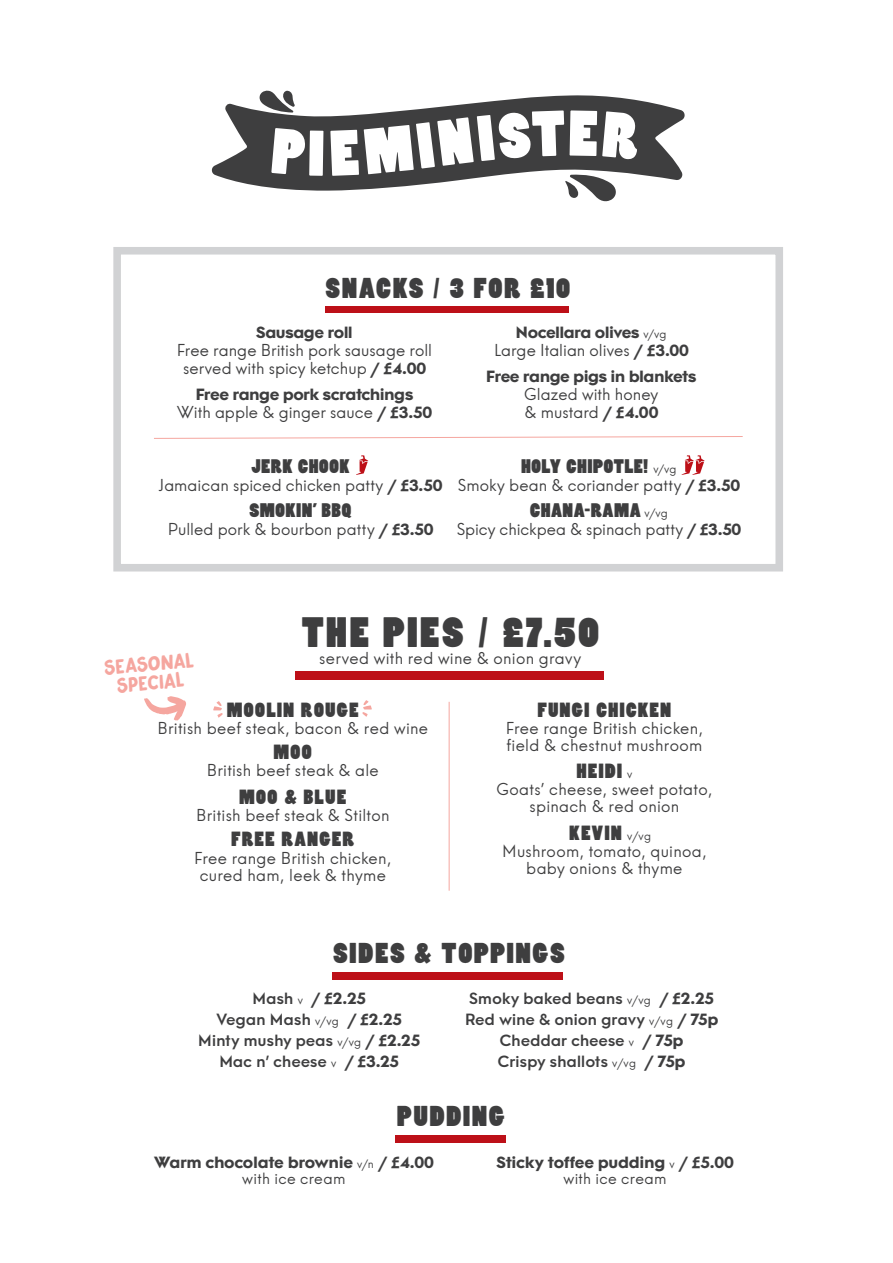
<style>
.page{position:relative;width:893px;height:1263px;background:#fff}
.page>*{position:absolute;margin:0;border:0;box-sizing:border-box;transform-origin:0 0}
.t1{font:40.95px "Pieplar";letter-spacing:.04em;color:#3e3e3f}
.t2{font:27.6px "Pieplar";letter-spacing:.04em;color:#3e3e3f}
.t3{font:20.55px/18.9px "Wild Youth";color:#f5a69f;text-align:center}
.t4{font:19.8px "Pieplar";letter-spacing:.04em;color:#3e3e3f}
.t5{font:18.9px "Pieplar";letter-spacing:.005em;color:#3e3e3f}
.t6{font:16.05px/17.1px "Neo Hans";letter-spacing:.015em;color:#3e3e3f;text-align:center}
.t7{font:16.05px "Neo Hans";letter-spacing:-.005em;color:#3e3e3f}
.t8{font:500 15.15px/20.9px "Neo Hans";letter-spacing:.02em;color:#3e3e3f;text-align:center}
.t9{font:700 15.15px/16px "Neo Hans";letter-spacing:.01em;color:#3e3e3f;text-align:center}
.s1{font-weight:700;font-size:15.15px}
.s2{font-weight:400;font-size:11.4px}
.s3{font-family:"Neo Hans";font-size:11.4px}
.s4{font-weight:700}
.s5{font-weight:400}
</style>
<div class="page">
<div style="left:332px;top:972px;width:230px;height:8px;background:#bd1018"></div>
<div style="left:395px;top:1135px;width:110px;height:8px;background:#bd1018"></div>
<svg style="left:154px;top:436px;width:589px;height:3px"></svg>
<div style="left:113px;top:247px;width:670px;height:324px;border:8px solid #d1d2d4"></div>
<div style="left:325px;top:306px;width:244px;height:7px;background:#bd1018"></div>
<svg style="left:681px;top:455px;width:24px;height:20px"></svg>
<svg style="left:356px;top:455px;width:12px;height:20px"></svg>
<div style="left:295px;top:671px;width:308px;height:9px;background:#bd1018"></div>
<svg style="left:144px;top:696px;width:42px;height:25px"></svg>
<svg style="left:363px;top:700px;width:9px;height:17px"></svg>
<svg style="left:213px;top:701px;width:9px;height:17px"></svg>
<hr style="left:449px;top:702px;width:1px;height:189px;background:#f5a69f">
<svg style="left:211px;top:90px;width:474px;height:112px"></svg>
<h2 class="t2" style="left:325px;top:269px;width:247px">SNACKS / 3 FOR £10</h2>
<p class="t9" style="left:256px;top:325px;width:98px">Sausage roll</p>
<p class="t6" style="left:177px;top:342px;width:257px;line-height:18px">Free range British pork sausage roll served with spicy ketchup <span class="s1">/ £4.00</span></p>
<p class="t9" style="left:196px;top:387px;width:219px">Free range pork scratchings</p>
<p class="t6" style="left:177px;top:404px;width:257px">With apple &amp; ginger sauce <span class="s1">/ £3.50</span></p>
<p class="t9" style="left:516px;top:325px;width:152px">Nocellara olives <span class="s2">v/vg</span></p>
<p class="t6" style="left:494px;top:342px;width:196px">Large Italian olives <span class="s1">/ £3.00</span></p>
<p class="t9" style="left:486px;top:369px;width:212px">Free range pigs in blankets</p>
<p class="t6" style="left:524px;top:385px;width:136px;line-height:18px;text-align:left">Glazed with honey &amp; mustard <span class="s1">/ £4.00</span></p>
<p class="t5" style="left:251px;top:453px;width:100px">JERK CHOOK</p>
<p class="t6" style="left:159px;top:477px;width:285px">Jamaican spiced chicken patty <span class="s1">/ £3.50</span></p>
<p class="t5" style="left:249px;top:497px;width:104px">SMOKIN' BBQ</p>
<p class="t6" style="left:168px;top:521px;width:267px">Pulled pork &amp; bourbon patty <span class="s1">/ £3.50</span></p>
<p class="t5" style="left:521px;top:453px;width:157px">HOLY CHIPOTLE! <span class="s3">v/vg</span></p>
<p class="t6" style="left:458px;top:477px;width:284px">Smoky bean &amp; coriander patty <span class="s1">/ £3.50</span></p>
<p class="t5" style="left:530px;top:497px;width:139px">CHANA-RAMA <span class="s3">v/vg</span></p>
<p class="t7" style="left:457px;top:519px;width:286px">Spicy chickpea &amp; spinach patty <span class="s1">/ £3.50</span></p>
<p class="t3" style="left:103px;top:657px;width:92px;rotate:-5deg">SEASONAL<br>SPECIAL</p>
<h1 class="t1" style="left:301px;top:604px;width:300px">THE PIES / £7.50</h1>
<p class="t6" style="left:319px;top:651px;width:264px">served with red wine &amp; onion gravy</p>
<p class="t4" style="left:227px;top:696px;width:133px">MOOLIN ROUGE</p>
<p class="t6" style="left:158px;top:720px;width:272px">British beef steak, bacon &amp; red wine</p>
<p class="t4" style="left:274px;top:738px;width:40px">MOO</p>
<p class="t6" style="left:207px;top:762px;width:174px">British beef steak &amp; ale</p>
<p class="t4" style="left:239px;top:783px;width:109px">MOO &amp; BLUE</p>
<p class="t6" style="left:196px;top:807px;width:195px">British beef steak &amp; Stilton</p>
<p class="t4" style="left:231px;top:826px;width:125px">FREE RANGER</p>
<p class="t6" style="left:194px;top:850px;width:199px">Free range British chicken, cured ham, leek &amp; thyme</p>
<p class="t4" style="left:537px;top:696px;width:135px">FUNGI CHICKEN</p>
<p class="t6" style="left:506px;top:720px;width:199px;text-align:left">Free range British chicken, field &amp; chestnut mushroom</p>
<p class="t4" style="left:576px;top:758px;width:58px">HEIDI <span class="s3">v</span></p>
<p class="t6" style="left:496px;top:781px;width:217px">Goats’ cheese, sweet potato, spinach &amp; red onion</p>
<p class="t4" style="left:569px;top:819px;width:83px">KEVIN <span class="s3">v/vg</span></p>
<p class="t6" style="left:502px;top:843px;width:206px">Mushroom, tomato, quinoa, baby onions &amp; thyme</p>
<h2 class="t2" style="left:333px;top:934px;width:234px">SIDES &amp; TOPPINGS</h2>
<p class="t8" style="left:198px;top:989px;width:223px">Mash <span class="s2">v</span> <span class="s4">/ £2.25<br></span>Vegan Mash <span class="s2">v/vg</span> <span class="s4">/ £2.25<br></span>Minty mushy peas <span class="s2">v/vg</span> <span class="s4">/ £2.25<br></span>Mac n’ cheese <span class="s2">v</span> <span class="s4">/ £3.25</span></p>
<p class="t8" style="left:465px;top:989px;width:255px">Smoky baked beans <span class="s2">v/vg</span> <span class="s4">/ £2.25<br></span>Red wine &amp; onion gravy <span class="s2">v/vg</span> <span class="s4">/ 75p<br></span>Cheddar cheese <span class="s2">v</span> <span class="s4">/ 75p<br></span>Crispy shallots <span class="s2">v/vg</span> <span class="s4">/ 75p</span></p>
<h2 class="t2" style="left:397px;top:1097px;width:109px">PUDDING</h2>
<p class="t9" style="left:154px;top:1155px;width:281px">Warm chocolate brownie <span class="s2">v/n</span> / £4.00 <span class="s5">with ice cream</span></p>
<p class="t9" style="left:496px;top:1155px;width:238px">Sticky toffee pudding <span class="s2">v</span> / £5.00 <span class="s5">with ice cream</span></p>
</div>
